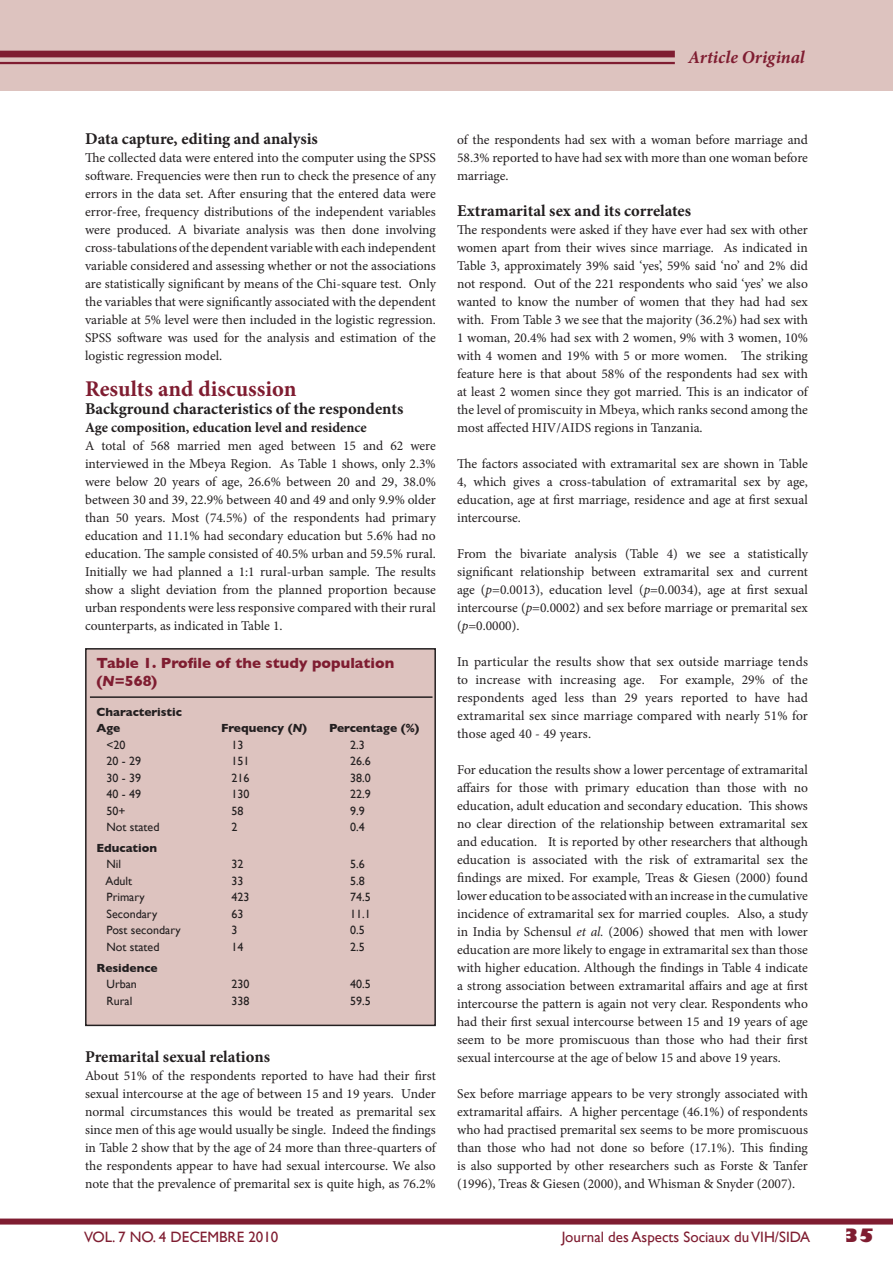
<style>
.page{position:relative;width:893px;height:1263px;background:#fff}
.page>*{position:absolute;margin:0;border:0;box-sizing:border-box;transform-origin:0 0}
.B_HEADING{font:700 22.5px "Minion Pro";color:#7f1d31}
.t1{font:italic 700 18px "Minion Pro";color:#7f1d31}
.t2{font:800 18px "Gill Sans";color:#7f1d31}
.C_HEADING{font:700 16.5px "Minion Pro";color:#231f20}
.t3{font:15px "Gill Sans";color:#7f1d31}
.TABLE_HEADING{font:700 15px/18px "Gill Sans";color:#7f1d31}
.D_HEADING{font:700 14.25px "Minion Pro";color:#231f20}
.TEXT{font:13.5px/18px "Minion Pro";color:#231f20;text-align:justify}
.TABLE_TEXT{font:12px "Gill Sans";color:#231f20}
.TABLE_TEXT-2{font:700 12px "Gill Sans";color:#231f20}
.s1{font-style:italic}
</style>
<div class="page">
<div style="left:0;top:1218px;width:893px;height:6px;background:#7f1d31"></div>
<div style="left:0;top:0;width:893px;height:90px;background:#ddc3bf"></div>
<div style="left:86px;top:649px;width:349px;height:376px;background:#ddc3bf"></div>
<div style="left:85px;top:648px;width:351px;height:378px;border:2px solid #231f20"></div>
<hr style="left:90px;top:696px;width:342px;height:2px;background:#231f20">
<div style="left:0;top:51px;width:675px;height:6px;background:#7f1d31"></div>
<hr style="left:0;top:62px;width:675px;height:2px;background:#7f1d31">
<h2 class="t1" style="left:688px;top:44px;width:118px">Article Original</h2>
<p class="C_HEADING" style="left:85px;top:127px;width:234px">Data capture, editing and analysis</p>
<p class="TEXT" style="left:85px;top:149px;width:352px">The collected data were entered into the computer using the SPSS software. Frequencies were then run to check the presence of any errors in the data set. After ensuring that the entered data were error-free, frequency distributions of the independent variables were produced. A bivariate analysis was then done involving cross-tabulations of the dependent variable with each independent variable considered and assessing whether or not the associations are statistically significant by means of the Chi-square test. Only the variables that were significantly associated with the dependent variable at 5% level were then included in the logistic regression.<br>SPSS software was used for the analysis and estimation of the logistic regression model.</p>
<p class="B_HEADING" style="left:85px;top:373px;width:213px">Results and discussion</p>
<p class="C_HEADING" style="left:85px;top:397px;width:320px">Background characteristics of the respondents</p>
<p class="D_HEADING" style="left:85px;top:417px;width:283px">Age composition, education level and residence</p>
<p class="TEXT" style="left:85px;top:437px;width:352px">A total of 568 married men aged between 15 and 62 were interviewed in the Mbeya Region. As Table 1 shows, only 2.3% were below 20 years of age, 26.6% between 20 and 29, 38.0% between 30 and 39, 22.9% between 40 and 49 and only 9.9% older than 50 years. Most (74.5%) of the respondents had primary education and 11.1% had secondary education but 5.6% had no education. The sample consisted of 40.5% urban and 59.5% rural.<br>Initially we had planned a 1:1 rural-urban sample. The results show a slight deviation from the planned proportion because urban respondents were less responsive compared with their rural counterparts, as indicated in Table 1.</p>
<p class="TABLE_HEADING" style="left:97px;top:654px;width:299px">Table 1. Profile of the study population (<span class="s1">N</span>=568)</p>
<p class="TABLE_TEXT-2" style="left:97px;top:704px;width:87px">Characteristic</p>
<p class="TABLE_TEXT-2" style="left:97px;top:721px;width:25px">Age</p>
<p class="TABLE_TEXT-2" style="left:221px;top:721px;width:88px">Frequency (<span class="s1">N</span>)</p>
<p class="TABLE_TEXT-2" style="left:329px;top:721px;width:92px">Percentage (%)</p>
<p class="TABLE_TEXT" style="left:107px;top:737px;width:21px">&lt;20</p>
<p class="TABLE_TEXT" style="left:232px;top:737px;width:13px">13</p>
<p class="TABLE_TEXT" style="left:350px;top:737px;width:16px">2.3</p>
<p class="TABLE_TEXT" style="left:107px;top:754px;width:36px">20 - 29</p>
<p class="TABLE_TEXT" style="left:232px;top:754px;width:19px">151</p>
<p class="TABLE_TEXT" style="left:350px;top:754px;width:22px">26.6</p>
<p class="TABLE_TEXT" style="left:107px;top:770px;width:36px">30 - 39</p>
<p class="TABLE_TEXT" style="left:232px;top:770px;width:19px">216</p>
<p class="TABLE_TEXT" style="left:350px;top:770px;width:22px">38.0</p>
<p class="TABLE_TEXT" style="left:107px;top:787px;width:36px">40 - 49</p>
<p class="TABLE_TEXT" style="left:232px;top:787px;width:19px">130</p>
<p class="TABLE_TEXT" style="left:350px;top:787px;width:22px">22.9</p>
<p class="TABLE_TEXT" style="left:107px;top:803px;width:21px">50+</p>
<p class="TABLE_TEXT" style="left:232px;top:803px;width:13px">58</p>
<p class="TABLE_TEXT" style="left:350px;top:803px;width:16px">9.9</p>
<p class="TABLE_TEXT" style="left:107px;top:820px;width:54px">Not stated</p>
<p class="TABLE_TEXT" style="left:232px;top:820px;width:7px">2</p>
<p class="TABLE_TEXT" style="left:350px;top:820px;width:16px">0.4</p>
<p class="TABLE_TEXT-2" style="left:97px;top:841px;width:62px">Education</p>
<p class="TABLE_TEXT" style="left:107px;top:857px;width:16px">Nil</p>
<p class="TABLE_TEXT" style="left:232px;top:857px;width:13px">32</p>
<p class="TABLE_TEXT" style="left:350px;top:857px;width:16px">5.6</p>
<p class="TABLE_TEXT" style="left:105px;top:874px;width:28px">Adult</p>
<p class="TABLE_TEXT" style="left:232px;top:874px;width:13px">33</p>
<p class="TABLE_TEXT" style="left:350px;top:874px;width:16px">5.8</p>
<p class="TABLE_TEXT" style="left:107px;top:890px;width:40px">Primary</p>
<p class="TABLE_TEXT" style="left:232px;top:890px;width:19px">423</p>
<p class="TABLE_TEXT" style="left:350px;top:890px;width:22px">74.5</p>
<p class="TABLE_TEXT" style="left:107px;top:907px;width:52px">Secondary</p>
<p class="TABLE_TEXT" style="left:232px;top:907px;width:13px">63</p>
<p class="TABLE_TEXT" style="left:350px;top:907px;width:22px">11.1</p>
<p class="TABLE_TEXT" style="left:107px;top:923px;width:76px">Post secondary</p>
<p class="TABLE_TEXT" style="left:232px;top:923px;width:7px">3</p>
<p class="TABLE_TEXT" style="left:350px;top:923px;width:16px">0.5</p>
<p class="TABLE_TEXT" style="left:107px;top:940px;width:54px">Not stated</p>
<p class="TABLE_TEXT" style="left:232px;top:940px;width:13px">14</p>
<p class="TABLE_TEXT" style="left:350px;top:940px;width:16px">2.5</p>
<p class="TABLE_TEXT-2" style="left:97px;top:960px;width:63px">Residence</p>
<p class="TABLE_TEXT" style="left:107px;top:977px;width:32px">Urban</p>
<p class="TABLE_TEXT" style="left:232px;top:977px;width:19px">230</p>
<p class="TABLE_TEXT" style="left:350px;top:977px;width:22px">40.5</p>
<p class="TABLE_TEXT" style="left:107px;top:993px;width:27px">Rural</p>
<p class="TABLE_TEXT" style="left:232px;top:993px;width:19px">338</p>
<p class="TABLE_TEXT" style="left:350px;top:993px;width:22px">59.5</p>
<p class="C_HEADING" style="left:85px;top:1045px;width:186px">Premarital sexual relations</p>
<p class="TEXT" style="left:85px;top:1067px;width:352px">About 51% of the respondents reported to have had their first sexual intercourse at the age of between 15 and 19 years. Under normal circumstances this would be treated as premarital sex since men of this age would usually be single. Indeed the findings in Table 2 show that by the age of 24 more than three-quarters of the respondents appear to have had sexual intercourse. We also note that the prevalence of premarital sex is quite high, as 76.2%</p>
<p class="TEXT" style="left:457px;top:131px;width:352px">of the respondents had sex with a woman before marriage and 58.3% reported to have had sex with more than one woman before marriage.</p>
<p class="C_HEADING" style="left:457px;top:199px;width:236px">Extramarital sex and its correlates</p>
<p class="TEXT" style="left:457px;top:221px;width:352px">The respondents were asked if they have ever had sex with other women apart from their wives since marriage. As indicated in Table 3, approximately 39% said ‘yes’, 59% said ‘no’ and 2% did not respond. Out of the 221 respondents who said ‘yes’ we also wanted to know the number of women that they had had sex with. From Table 3 we see that the majority (36.2%) had sex with 1 woman, 20.4% had sex with 2 women, 9% with 3 women, 10% with 4 women and 19% with 5 or more women. The striking feature here is that about 58% of the respondents had sex with at least 2 women since they got married. This is an indicator of the level of promiscuity in Mbeya, which ranks second among the most affected HIV/AIDS regions in Tanzania.</p>
<p class="TEXT" style="left:457px;top:455px;width:352px">The factors associated with extramarital sex are shown in Table 4, which gives a cross-tabulation of extramarital sex by age, education, age at first marriage, residence and age at first sexual intercourse.</p>
<p class="TEXT" style="left:457px;top:545px;width:352px">From the bivariate analysis (Table 4) we see a statistically significant relationship between extramarital sex and current age (<span class="s1">p</span>=0.0013), education level (<span class="s1">p</span>=0.0034), age at first sexual intercourse (<span class="s1">p</span>=0.0002) and sex before marriage or premarital sex (<span class="s1">p</span>=0.0000).</p>
<p class="TEXT" style="left:457px;top:653px;width:352px">In particular the results show that sex outside marriage tends to increase with increasing age. For example, 29% of the respondents aged less than 29 years reported to have had extramarital sex since marriage compared with nearly 51% for those aged 40 - 49 years.</p>
<p class="TEXT" style="left:457px;top:761px;width:352px">For education the results show a lower percentage of extramarital affairs for those with primary education than those with no education, adult education and secondary education. This shows no clear direction of the relationship between extramarital sex and education. It is reported by other researchers that although education is associated with the risk of extramarital sex the findings are mixed. For example, Treas &amp; Giesen (2000) found lower education to be associated with an increase in the cumulative incidence of extramarital sex for married couples. Also, a study in India by Schensul <span class="s1">et al.</span> (2006) showed that men with lower education are more likely to engage in extramarital sex than those with higher education. Although the findings in Table 4 indicate a strong association between extramarital affairs and age at first intercourse the pattern is again not very clear. Respondents who had their first sexual intercourse between 15 and 19 years of age seem to be more promiscuous than those who had their first sexual intercourse at the age of below 15 and above 19 years.</p>
<p class="TEXT" style="left:457px;top:1085px;width:352px">Sex before marriage appears to be very strongly associated with extramarital affairs. A higher percentage (46.1%) of respondents who had practised premarital sex seems to be more promiscuous than those who had not done so before (17.1%). This finding is also supported by other researchers such as Forste &amp; Tanfer (1996), Treas &amp; Giesen (2000), and Whisman &amp; Snyder (2007).</p>
<p class="t3" style="left:84px;top:1228px;width:196px">VOL. 7 NO. 4 DECEMBRE 2010</p>
<p class="t3" style="left:562px;top:1228px;width:250px">Journal des Aspects Sociaux du VIH/SIDA</p>
<p class="t2" style="left:843px;top:1224px;width:32px">35</p>
</div>
